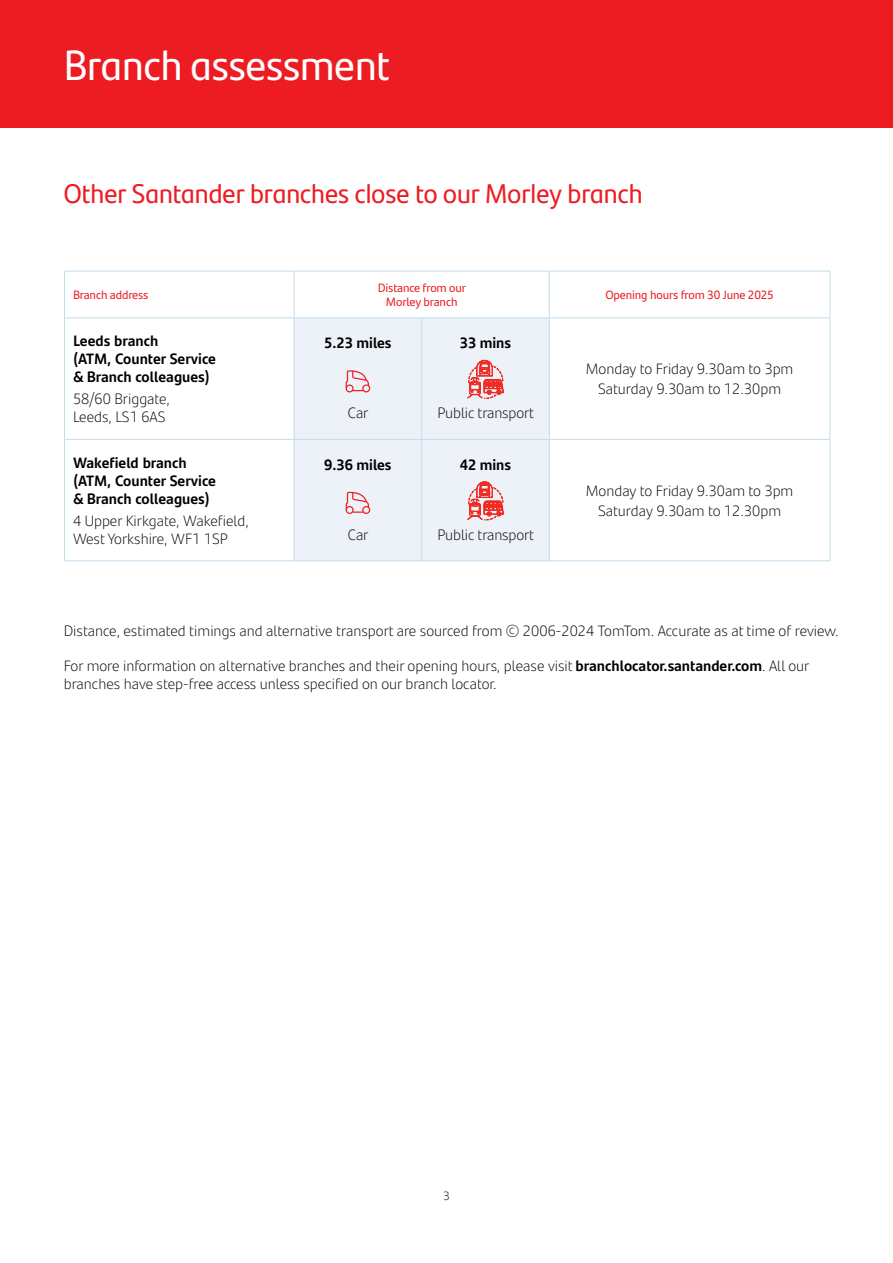
<style>
.page{position:relative;width:893px;height:1263px;background:#fff}
.page>*{position:absolute;margin:0;border:0;box-sizing:border-box;transform-origin:0 0}
.t1{font:42px "Santander Headline";color:#fff}
._11pt_Body_Copy{font:27px "Santander Headline";color:#ed1c23}
._11pt_Body_Copy-2{font:300 15px/18px "Santander Text";color:#000}
._11pt_Body_Copy-3{font:700 15px/18px "Santander Text";color:#000}
.Table_Title__Left{font:700 15px "Santander Text";color:#000}
.Table_Heading__Centred{font:12px/14.4px "Santander Text";letter-spacing:-.01em;color:#ed1c23;text-align:center}
.t2{font:300 12px "Santander Text";color:#000}
.s1{font-weight:700}
</style>
<div class="page">
<svg style="left:65px;top:272px;width:765px;height:46px"></svg>
<svg style="left:65px;top:319px;width:765px;height:242px"></svg>
<div style="left:295px;top:319px;width:254px;height:242px;background:#ecf2f8"></div>
<hr style="left:64px;top:271px;width:1px;height:47px;background:#c2dced">
<hr style="left:64px;top:271px;width:230px;height:1px;background:#c2dced">
<hr style="left:294px;top:271px;width:1px;height:47px;background:#c2dced">
<hr style="left:294px;top:271px;width:128px;height:1px;background:#c2dced">
<hr style="left:422px;top:271px;width:127px;height:1px;background:#c2dced">
<hr style="left:549px;top:271px;width:1px;height:47px;background:#c2dced">
<hr style="left:549px;top:271px;width:281px;height:1px;background:#c2dced">
<hr style="left:830px;top:271px;width:1px;height:47px;background:#c2dced">
<hr style="left:64px;top:318px;width:1px;height:121px;background:#c2dced">
<hr style="left:64px;top:440px;width:1px;height:121px;background:#c2dced">
<hr style="left:64px;top:318px;width:230px;height:1px;background:#c2dced">
<hr style="left:64px;top:439px;width:230px;height:1px;background:#c2dced">
<hr style="left:64px;top:561px;width:230px;height:1px;background:#c2dced">
<hr style="left:294px;top:318px;width:1px;height:121px;background:#c2dced">
<hr style="left:294px;top:440px;width:1px;height:121px;background:#c2dced">
<hr style="left:294px;top:318px;width:128px;height:1px;background:#c2dced">
<hr style="left:294px;top:439px;width:128px;height:1px;background:#c2dced">
<hr style="left:294px;top:561px;width:128px;height:1px;background:#c2dced">
<hr style="left:421px;top:318px;width:1px;height:121px;background:#c2dced">
<hr style="left:421px;top:440px;width:1px;height:121px;background:#c2dced">
<hr style="left:422px;top:318px;width:127px;height:1px;background:#c2dced">
<hr style="left:422px;top:439px;width:127px;height:1px;background:#c2dced">
<hr style="left:422px;top:561px;width:127px;height:1px;background:#c2dced">
<hr style="left:549px;top:318px;width:1px;height:121px;background:#c2dced">
<hr style="left:549px;top:440px;width:1px;height:121px;background:#c2dced">
<hr style="left:549px;top:318px;width:281px;height:1px;background:#c2dced">
<hr style="left:549px;top:439px;width:281px;height:1px;background:#c2dced">
<hr style="left:830px;top:318px;width:1px;height:121px;background:#c2dced">
<hr style="left:830px;top:440px;width:1px;height:121px;background:#c2dced">
<hr style="left:549px;top:561px;width:281px;height:1px;background:#c2dced">
<svg style="left:345px;top:370px;width:25px;height:21px"></svg>
<div style="left:362px;top:384px;width:8px;height:8px;border:1px solid #ed1d24;border-radius:50%"></div>
<div style="left:346px;top:384px;width:8px;height:8px;border:1px solid #ed1d24;border-radius:50%"></div>
<svg style="left:468px;top:360px;width:35px;height:39px"></svg>
<svg style="left:345px;top:491px;width:25px;height:22px"></svg>
<div style="left:362px;top:506px;width:8px;height:8px;border:1px solid #ed1d24;border-radius:50%"></div>
<div style="left:346px;top:506px;width:8px;height:8px;border:1px solid #ed1d24;border-radius:50%"></div>
<svg style="left:468px;top:482px;width:35px;height:38px"></svg>
<div style="left:0;top:0;width:893px;height:128px;background:#ed1c23"></div>
<p class="t1" style="left:64px;top:33px;width:328px">Branch assessment</p>
<p class="_11pt_Body_Copy" style="left:64px;top:173px;width:580px">Other Santander branches close to our Morley branch</p>
<p class="Table_Heading__Centred" style="left:73px;top:287px;width:77px">Branch address</p>
<p class="Table_Heading__Centred" style="left:378px;top:280px;width:90px">Distance from our<br>Morley branch</p>
<p class="Table_Heading__Centred" style="left:605px;top:287px;width:170px">Opening hours from 30 June 2025</p>
<p class="_11pt_Body_Copy-3" style="left:73px;top:331px;width:144px">Leeds branch<br>(ATM, Counter Service &amp; Branch colleagues)</p>
<p class="_11pt_Body_Copy-2" style="left:73px;top:389px;width:99px">58/60 Briggate,<br>Leeds, LS1 6AS</p>
<p class="Table_Title__Left" style="left:324px;top:331px;width:69px">5.23 miles</p>
<p class="Table_Title__Left" style="left:460px;top:331px;width:53px">33 mins</p>
<p class="_11pt_Body_Copy-2" style="left:586px;top:359px;width:209px;line-height:19.5px;text-align:center">Monday to Friday 9.30am to 3pm<br>Saturday 9.30am to 12.30pm</p>
<p class="_11pt_Body_Copy-2" style="left:348px;top:403px;width:22px">Car</p>
<p class="_11pt_Body_Copy-2" style="left:437px;top:403px;width:98px">Public transport</p>
<p class="_11pt_Body_Copy-3" style="left:73px;top:452px;width:144px">Wakefield branch (ATM, Counter Service &amp; Branch colleagues)</p>
<p class="_11pt_Body_Copy-2" style="left:73px;top:511px;width:177px">4 Upper Kirkgate, Wakefield,<br>West Yorkshire, WF1 1SP</p>
<p class="Table_Title__Left" style="left:324px;top:453px;width:69px">9.36 miles</p>
<p class="_11pt_Body_Copy-2" style="left:348px;top:525px;width:22px">Car</p>
<p class="Table_Title__Left" style="left:460px;top:453px;width:53px">42 mins</p>
<p class="_11pt_Body_Copy-2" style="left:437px;top:525px;width:98px">Public transport</p>
<p class="_11pt_Body_Copy-2" style="left:586px;top:480px;width:209px;line-height:19.5px;text-align:center">Monday to Friday 9.30am to 3pm<br>Saturday 9.30am to 12.30pm</p>
<p class="_11pt_Body_Copy-2" style="left:64px;top:621px;width:776px">Distance, estimated timings and alternative transport are sourced from © 2006-2024 TomTom. Accurate as at time of review.</p>
<p class="_11pt_Body_Copy-2" style="left:64px;top:656px;width:747px">For more information on alternative branches and their opening hours, please visit <span class="s1">branchlocator.santander.com</span>. All our branches have step-free access unless specified on our branch locator.</p>
<p class="t2" style="left:443px;top:1186px;width:8px">3</p>
</div>
